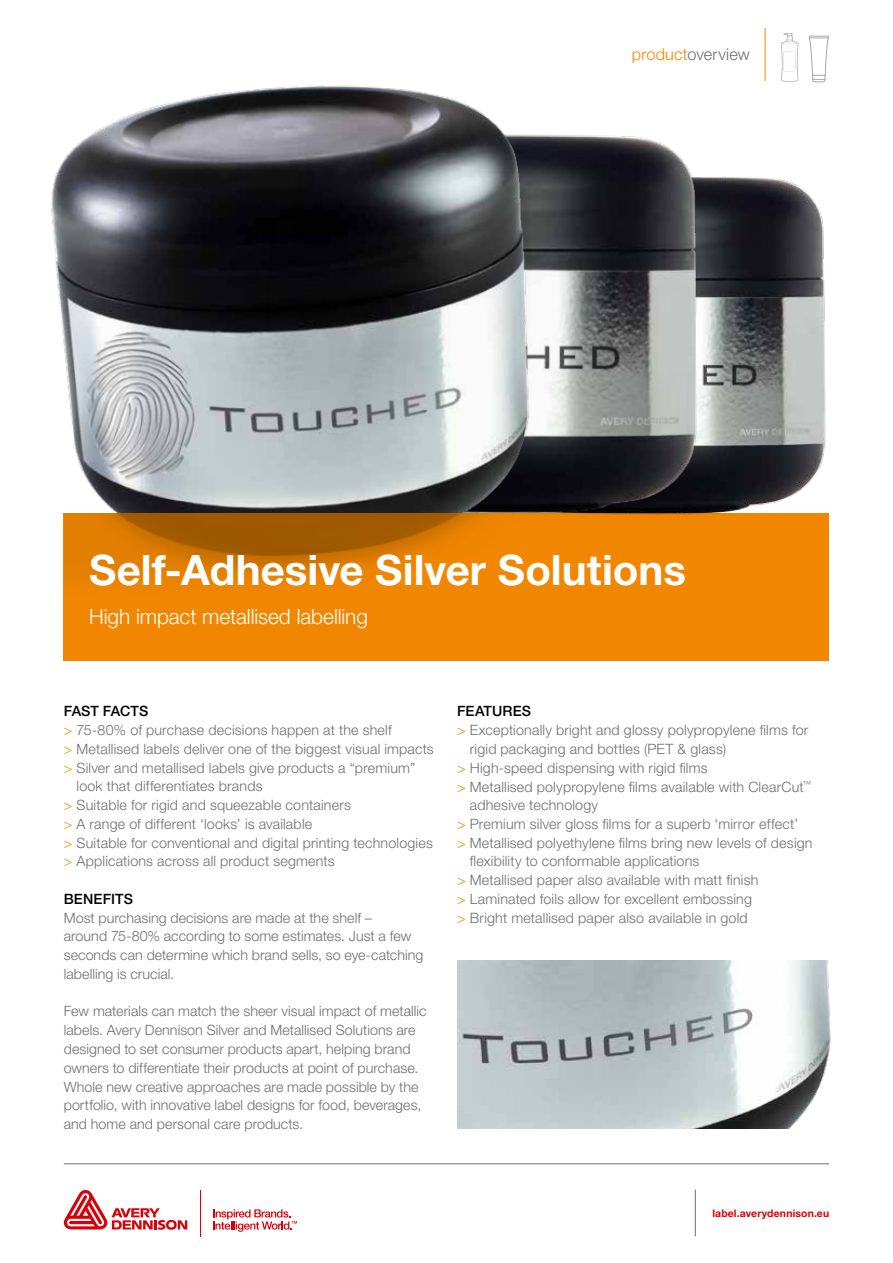
<style>
.page{position:relative;width:893px;height:1263px;background:#fff}
.page>*{position:absolute;margin:0;border:0;box-sizing:border-box;transform-origin:0 0}
.t1{font:700 42px "Helvetica Neue LT Std";color:#fff}
.t2{font:300 21px "Helvetica Neue LT Std";letter-spacing:-.005em;color:#fff}
.t3{font:300 16.35px "Helvetica Neue LT Std";letter-spacing:.01em;color:#6e6e6e}
.t4{font:300 14.25px/18.8px "Helvetica Neue LT Std";letter-spacing:.01em;color:#6e6e6e}
.t5{font:500 14.25px "Helvetica Neue LT Std";letter-spacing:.005em;color:#000}
.t6{font:700 10.5px "Helvetica Neue LT Std";letter-spacing:.015em;color:#da0009}
.t7{font:300 8.4px "Helvetica Neue LT Std";letter-spacing:.015em;color:#6f6f6e}
.s1{color:#f18700}
</style>
<div class="page">
<hr style="left:64px;top:1163px;width:765px;height:1px;background:#6e6e6e">
<svg style="left:64px;top:1189px;width:123px;height:41px"></svg>
<hr style="left:201px;top:1190px;width:1px;height:46px;background:#da0009">
<svg style="left:213px;top:1209px;width:84px;height:23px"></svg>
<hr style="left:695px;top:1189px;width:1px;height:47px;background:#6e6e6e">
<hr style="left:765px;top:28px;width:1px;height:53px;background:#f18700">
<svg style="left:781px;top:33px;width:18px;height:49px"></svg>
<svg style="left:809px;top:35px;width:20px;height:48px"></svg>
<img style="left:720px;top:177px;width:106px;height:336px">
<img style="left:544px;top:135px;width:176px;height:378px">
<img style="left:51px;top:85px;width:493px;height:544px">
<svg style="left:64px;top:513px;width:765px;height:147px;background:#e68100"></svg>
<img style="left:457px;top:960px;width:374px;height:169px">
<p class="t3" style="left:632px;top:44px;width:120px"><span class="s1">product</span>overview</p>
<p class="t7" style="left:691px;top:52px;width:38px">Label and</p>
<h1 class="t1" style="left:89px;top:544px;width:598px">Self-Adhesive Silver Solutions</h1>
<h2 class="t2" style="left:89px;top:604px;width:280px">High impact metallised labelling</h2>
<p class="t5" style="left:64px;top:703px;width:86px">FAST FACTS</p>
<p class="t4" style="left:64px;top:720px;width:330px"><span class="s1">&gt;</span> 75-80% of purchase decisions happen at the shelf</p>
<p class="t4" style="left:64px;top:739px;width:372px"><span class="s1">&gt;</span> Metallised labels deliver one of the biggest visual impacts</p>
<p class="t4" style="left:64px;top:758px;width:353px"><span class="s1">&gt;</span> Silver and metallised labels give products a “premium”</p>
<p class="t4" style="left:77px;top:777px;width:188px">look that differentiates brands</p>
<p class="t4" style="left:64px;top:795px;width:289px"><span class="s1">&gt;</span> Suitable for rigid and squeezable containers</p>
<p class="t4" style="left:64px;top:814px;width:250px"><span class="s1">&gt;</span> A range of different ‘looks’ is available</p>
<p class="t4" style="left:64px;top:833px;width:371px"><span class="s1">&gt;</span> Suitable for conventional and digital printing technologies</p>
<p class="t4" style="left:64px;top:852px;width:272px"><span class="s1">&gt;</span> Applications across all product segments</p>
<p class="t5" style="left:64px;top:890px;width:71px">BENEFITS</p>
<p class="t4" style="left:64px;top:908px;width:361px">Most purchasing decisions are made at the shelf –<br>around 75-80% according to some estimates. Just a few seconds can determine which brand sells, so eye-catching labelling is crucial.</p>
<p class="t4" style="left:64px;top:1002px;width:364px">Few materials can match the sheer visual impact of metallic labels. Avery Dennison Silver and Metallised Solutions are designed to set consumer products apart, helping brand owners to differentiate their products at point of purchase.<br>Whole new creative approaches are made possible by the portfolio, with innovative label designs for food, beverages, and home and personal care products.</p>
<p class="t5" style="left:457px;top:703px;width:75px">FEATURES</p>
<p class="t4" style="left:457px;top:720px;width:353px"><span class="s1">&gt;</span> Exceptionally bright and glossy polypropylene films for</p>
<p class="t4" style="left:470px;top:739px;width:258px">rigid packaging and bottles (PET &amp; glass)</p>
<p class="t4" style="left:457px;top:758px;width:252px"><span class="s1">&gt;</span> High-speed dispensing with rigid films</p>
<p class="t4" style="left:457px;top:777px;width:356px"><span class="s1">&gt;</span> Metallised polypropylene films available with ClearCut<sup>™</sup></p>
<p class="t4" style="left:470px;top:795px;width:130px">adhesive technology</p>
<p class="t4" style="left:457px;top:814px;width:343px"><span class="s1">&gt;</span> Premium silver gloss films for a superb ‘mirror effect’</p>
<p class="t4" style="left:457px;top:833px;width:357px"><span class="s1">&gt;</span> Metallised polyethylene films bring new levels of design</p>
<p class="t4" style="left:470px;top:852px;width:231px">flexibility to conformable applications</p>
<p class="t4" style="left:457px;top:870px;width:303px"><span class="s1">&gt;</span> Metallised paper also available with matt finish</p>
<p class="t4" style="left:457px;top:889px;width:296px"><span class="s1">&gt;</span> Laminated foils allow for excellent embossing</p>
<p class="t4" style="left:457px;top:908px;width:292px"><span class="s1">&gt;</span> Bright metallised paper also available in gold</p>
<p class="t6" style="left:712px;top:1207px;width:118px">label.averydennison.eu</p>
</div>
